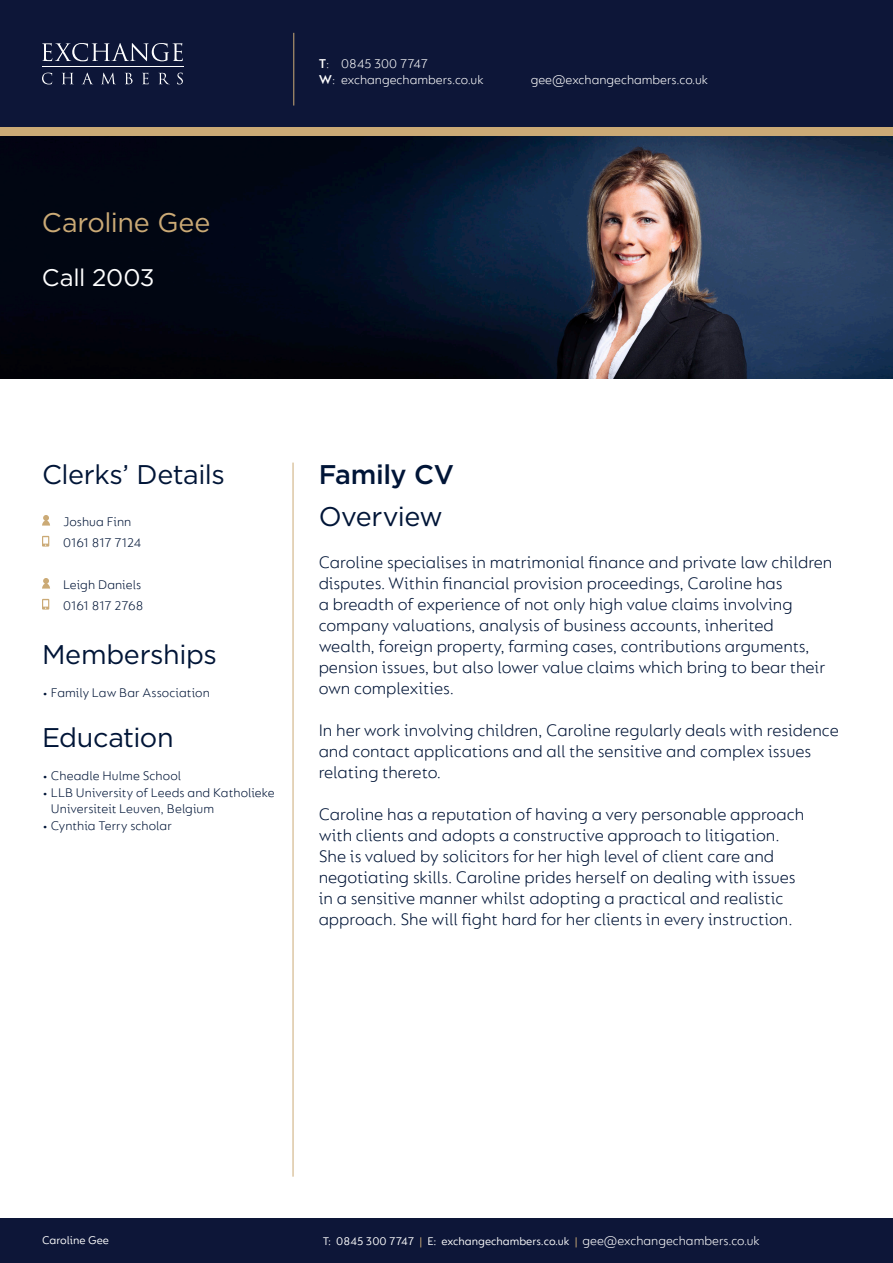
<style>
.page{position:relative;width:893px;height:1263px;background:#fff}
.page>*{position:absolute;margin:0;border:0;box-sizing:border-box;transform-origin:0 0}
.t1{font:27px "Gotham";letter-spacing:-.015em;color:#001537}
.t2{font:27px "Gotham";letter-spacing:-.01em;color:#cbaa76}
.t3{font:500 27px "Gotham";letter-spacing:-.015em;color:#001537}
.t4{font:24px "Gotham";letter-spacing:-.015em;color:#fff}
.t5{font:300 18px/21px "FS Lucas";color:#001537}
.t6{font:300 13.5px/21px "FS Lucas";letter-spacing:.005em;color:#001537}
.t7{font:300 13.5px/16.2px "FS Lucas";color:#fff}
.t8{font:12px "FS Lucas";color:#fff}
.s1{font-weight:600}
.s2{color:#cbaa76}
</style>
<div class="page">
<div style="left:0;top:64px;width:893px;height:72px;background:#cbaa76"></div>
<div style="left:0;top:0;width:893px;height:127px;background:#0d1638"></div>
<div style="left:0;top:1219px;width:893px;height:44px;background:#0d1638"></div>
<hr style="left:42px;top:67px;width:142px;height:1px;background:#fff">
<svg style="left:42px;top:43px;width:141px;height:18px"></svg>
<svg style="left:42px;top:73px;width:10px;height:11px"></svg>
<svg style="left:62px;top:73px;width:11px;height:11px"></svg>
<svg style="left:82px;top:73px;width:11px;height:11px"></svg>
<svg style="left:102px;top:73px;width:13px;height:11px"></svg>
<svg style="left:125px;top:73px;width:8px;height:11px"></svg>
<svg style="left:142px;top:73px;width:7px;height:11px"></svg>
<svg style="left:159px;top:73px;width:10px;height:11px"></svg>
<svg style="left:177px;top:73px;width:6px;height:11px"></svg>
<hr style="left:293px;top:33px;width:1px;height:73px;background:#cbaa76">
<hr style="left:293px;top:463px;width:1px;height:714px;background:#cbaa76">
<img style="left:0;top:136px;width:893px;height:242px">
<svg style="left:42px;top:536px;width:7px;height:11px"></svg>
<svg style="left:42px;top:599px;width:7px;height:11px"></svg>
<svg style="left:42px;top:515px;width:8px;height:11px"></svg>
<svg style="left:42px;top:578px;width:8px;height:11px"></svg>
<p class="t2" style="left:42px;top:205px;width:170px">Caroline Gee</p>
<p class="t4" style="left:42px;top:262px;width:114px">Call 2003</p>
<p class="t7" style="left:319px;top:55px;width:166px"><span class="s1">T</span>: 0845 300 7747<br><span class="s1">W</span>: exchangechambers.co.uk</p>
<p class="t7" style="left:531px;top:71px;width:179px">gee@exchangechambers.co.uk</p>
<p class="t1" style="left:42px;top:457px;width:184px">Clerks’ Details</p>
<p class="t6" style="left:63px;top:510px;width:80px">Joshua Finn<br>0161 817 7124</p>
<p class="t6" style="left:63px;top:573px;width:82px">Leigh Daniels<br>0161 817 2768</p>
<p class="t1" style="left:42px;top:637px;width:176px">Memberships</p>
<p class="t6" style="left:42px;top:682px;width:169px">• Family Law Bar Association</p>
<p class="t1" style="left:42px;top:720px;width:133px">Education</p>
<p class="t6" style="left:42px;top:765px;width:141px">• Cheadle Hulme School</p>
<p class="t6" style="left:51px;top:784px;width:225px;line-height:16.5px;text-indent:-9px">• LLB University of Leeds and Katholieke<br>Universiteit Leuven, Belgium</p>
<p class="t6" style="left:42px;top:814px;width:131px">• Cynthia Terry scholar</p>
<p class="t3" style="left:319px;top:456px;width:137px">Family CV</p>
<p class="t1" style="left:319px;top:499px;width:126px">Overview</p>
<p class="t5" style="left:319px;top:551px;width:515px">Caroline specialises in matrimonial finance and private law children disputes. Within financial provision proceedings, Caroline has<br>a breadth of experience of not only high value claims involving company valuations, analysis of business accounts, inherited wealth, foreign property, farming cases, contributions arguments, pension issues, but also lower value claims which bring to bear their own complexities.</p>
<p class="t5" style="left:319px;top:719px;width:522px">In her work involving children, Caroline regularly deals with residence and contact applications and all the sensitive and complex issues relating thereto.</p>
<p class="t5" style="left:319px;top:803px;width:487px">Caroline has a reputation of having a very personable approach with clients and adopts a constructive approach to litigation.<br>She is valued by solicitors for her high level of client care and negotiating skills. Caroline prides herself on dealing with issues in a sensitive manner whilst adopting a practical and realistic approach. She will fight hard for her clients in every instruction.</p>
<p class="t7" style="left:583px;top:1233px;width:179px">gee@exchangechambers.co.uk</p>
<p class="t8" style="left:42px;top:1233px;width:68px">Caroline Gee</p>
<p class="t8" style="left:323px;top:1235px;width:256px">T: 0845 300 7747 <span class="s2">|</span> E: exchangechambers.co.uk <span class="s2">|</span></p>
</div>
